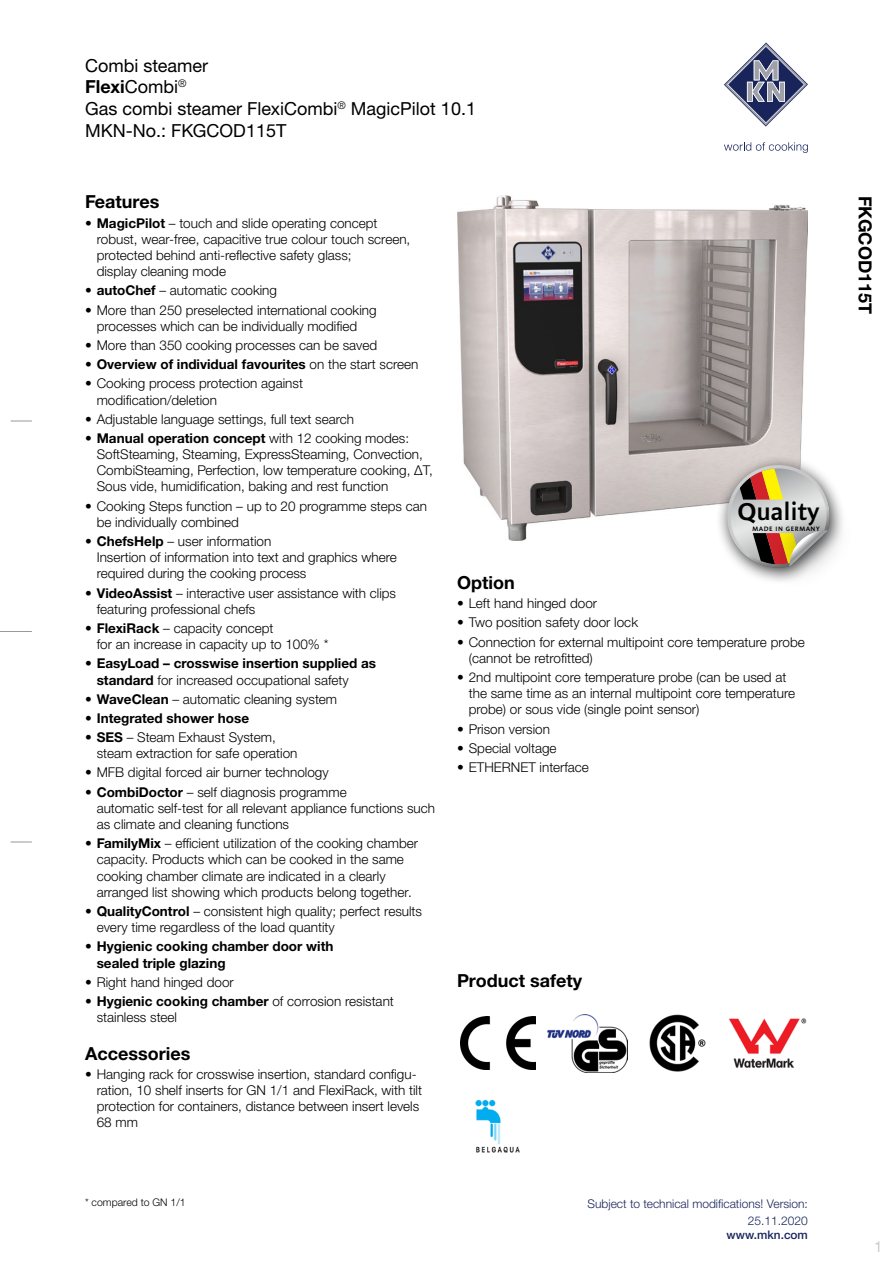
<style>
.page{position:relative;width:893px;height:1263px;background:#fff}
.page>*{position:absolute;margin:0;border:0;box-sizing:border-box;transform-origin:0 0}
.t1{font:500 23.7px "Alinea Sans";color:#000}
.t2{font:18px/21.6px "Helvetica Neue LTW1 G";color:#000}
.t3{font:700 18px "Helvetica Neue LTW1 G";color:#000}
.t4{font:15px "Helvetica Neue LTW1 G";color:#c3cccf}
.t5{font:300 13.5px/16.2px "Helvetica Neue LTW1 G";color:#000}
.t6{font:700 13.5px/16.2px "Helvetica Neue LTW1 G";color:#000}
.t7{font:300 12px/16.5px "Helvetica Neue LTW1 G";color:#19255a;text-align:right}
.t8{font:500 11.85px "Helvetica Neue LTW1 G";color:#19255a}
.t9{font:300 10.5px "Helvetica Neue LTW1 G";color:#000}
.t10{font:500 6.15px "Alinea Sans";letter-spacing:.1em;color:#000}
.s1{font-weight:700}
.s2{font-weight:300}
</style>
<div class="page">
<svg style="left:11px;top:421px;width:21px;height:1px"></svg>
<hr style="left:0;top:631px;width:32px;height:1px;background:#999">
<svg style="left:11px;top:842px;width:21px;height:1px"></svg>
<svg style="left:724px;top:43px;width:84px;height:84px"></svg>
<svg style="left:724px;top:142px;width:84px;height:11px"></svg>
<img style="left:457px;top:196px;width:351px;height:345px">
<img style="left:460px;top:1016px;width:75px;height:54px">
<img style="left:548px;top:1014px;width:80px;height:58px">
<img style="left:649px;top:1014px;width:57px;height:58px">
<img style="left:729px;top:1018px;width:78px;height:50px">
<img style="left:475px;top:1099px;width:45px;height:54px">
<div style="left:715px;top:455px;width:131px;height:130px;background:#000;opacity:.75"></div>
<div style="left:716px;top:454px;width:115px;height:93px;background:#fff;opacity:.6"></div>
<div style="left:725px;top:481px;width:116px;height:87px;background:#000;opacity:.35"></div>
<div style="left:767px;top:504px;width:88px;height:86px;background:#000;opacity:.75"></div>
<svg style="left:727px;top:465px;width:103px;height:103px;background:#c0b3a5"></svg>
<h2 class="t2" style="left:85px;top:54px;width:392px">Combi steamer<br><span class="s1">Flexi</span>Combi<sup>®<br></sup>Gas combi steamer FlexiCombi<sup>®</sup> MagicPilot 10.1<br>MKN-No.: FKGCOD115T</h2>
<h2 class="t3" style="left:85px;top:191px;width:76px">Features</h2>
<p class="t5" style="left:97px;top:215px;width:315px;text-indent:-12px">• <span class="s1">MagicPilot</span> – touch and slide operating concept robust, wear-free, capacitive true colour touch screen, protected behind anti-reflective safety glass;<br>display cleaning mode</p>
<p class="t5" style="left:85px;top:282px;width:193px">• <span class="s1">autoChef</span> – automatic cooking</p>
<p class="t5" style="left:85px;top:302px;width:293px;text-align:center">• More than 250 preselected international cooking processes which can be individually modified</p>
<p class="t5" style="left:85px;top:337px;width:294px">• More than 350 cooking processes can be saved</p>
<p class="t6" style="left:85px;top:356px;width:335px"><span class="s2">•</span> Overview of individual favourites <span class="s2">on the start screen</span></p>
<p class="t5" style="left:97px;top:375px;width:208px;text-indent:-12px">• Cooking process protection against modification/deletion</p>
<p class="t5" style="left:85px;top:411px;width:270px">• Adjustable language settings, full text search</p>
<p class="t5" style="left:97px;top:430px;width:338px;text-indent:-12px">• <span class="s1">Manual operation concept</span> with 12 cooking modes:<br>SoftSteaming, Steaming, ExpressSteaming, Convection, CombiSteaming, Perfection, low temperature cooking, ΔT, Sous vide, humidification, baking and rest function</p>
<p class="t5" style="left:97px;top:498px;width:332px;text-indent:-12px">• Cooking Steps function – up to 20 programme steps can be individually combined</p>
<p class="t5" style="left:97px;top:533px;width:302px;text-indent:-12px">• <span class="s1">ChefsHelp</span> – user information<br>Insertion of information into text and graphics where required during the cooking process</p>
<p class="t5" style="left:97px;top:585px;width:301px;text-indent:-12px">• <span class="s1">VideoAssist</span> – interactive user assistance with clips featuring professional chefs</p>
<p class="t5" style="left:97px;top:620px;width:233px;text-indent:-12px">• <span class="s1">FlexiRack</span> – capacity concept<br>for an increase in capacity up to 100% *</p>
<p class="t6" style="left:97px;top:655px;width:281px;text-indent:-12px"><span class="s2">•</span> EasyLoad – crosswise insertion supplied as standard <span class="s2">for increased occupational safety</span></p>
<p class="t5" style="left:85px;top:691px;width:254px">• <span class="s1">WaveClean</span> – automatic cleaning system</p>
<p class="t6" style="left:85px;top:710px;width:166px"><span class="s2">•</span> Integrated shower hose</p>
<p class="t5" style="left:97px;top:729px;width:202px;text-indent:-12px">• <span class="s1">SES</span> – Steam Exhaust System, steam extraction for safe operation</p>
<p class="t5" style="left:85px;top:764px;width:245px">• MFB digital forced air burner technology</p>
<p class="t5" style="left:97px;top:784px;width:340px;text-indent:-12px">• <span class="s1">CombiDoctor</span> – self diagnosis programme<br>automatic self-test for all relevant appliance functions such as climate and cleaning functions</p>
<p class="t5" style="left:97px;top:835px;width:323px;text-indent:-12px">• <span class="s1">FamilyMix</span> – efficient utilization of the cooking chamber capacity. Products which can be cooked in the same cooking chamber climate are indicated in a clearly arranged list showing which products belong together.</p>
<p class="t5" style="left:97px;top:903px;width:327px;text-indent:-12px">• <span class="s1">QualityControl</span> – consistent high quality; perfect results every time regardless of the load quantity</p>
<p class="t6" style="left:97px;top:938px;width:238px;text-indent:-12px"><span class="s2">•</span> Hygienic cooking chamber door with sealed triple glazing</p>
<p class="t5" style="left:85px;top:974px;width:150px">• Right hand hinged door</p>
<p class="t5" style="left:97px;top:993px;width:299px;text-indent:-12px">• <span class="s1">Hygienic cooking chamber</span> of corrosion resistant stainless steel</p>
<h2 class="t3" style="left:85px;top:1042px;width:107px">Accessories</h2>
<p class="t5" style="left:97px;top:1066px;width:327px;text-indent:-12px">• Hanging rack for crosswise insertion, standard configu&shy;ration, 10 shelf inserts for GN 1/1 and FlexiRack, with tilt protection for containers, distance between insert levels 68 mm</p>
<h1 class="t1" style="left:737px;top:497px;width:84px">QUALITY</h1>
<p class="t10" style="left:753px;top:525px;width:69px">MADE IN GERMANY</p>
<h2 class="t3" style="left:457px;top:571px;width:59px">Option</h2>
<p class="t5" style="left:457px;top:595px;width:141px">• Left hand hinged door</p>
<p class="t5" style="left:457px;top:614px;width:182px">• Two position safety door lock</p>
<p class="t5" style="left:469px;top:634px;width:337px;text-indent:-12px">• Connection for external multipoint core temperature probe (cannot be retrofitted)</p>
<p class="t5" style="left:469px;top:669px;width:328px;text-indent:-12px">• 2nd multipoint core temperature probe (can be used at the same time as an internal multipoint core temperature probe) or sous vide (single point sensor)</p>
<p class="t5" style="left:457px;top:720px;width:94px">• Prison version</p>
<p class="t5" style="left:457px;top:740px;width:101px">• Special voltage</p>
<p class="t5" style="left:457px;top:759px;width:133px">• ETHERNET interface</p>
<h2 class="t3" style="left:457px;top:970px;width:126px">Product safety</h2>
<p class="t9" style="left:85px;top:1196px;width:102px">* compared to GN 1/1</p>
<p class="t7" style="left:588px;top:1196px;width:222px">Subject to technical modifications! Version:<br>25.11.2020</p>
<p class="t8" style="left:726px;top:1227px;width:83px">www.mkn.com</p>
<h2 class="t3" style="left:876px;top:196px;width:120px;rotate:90deg">FKGCOD115T</h2>
<p class="t4" style="left:874px;top:1237px;width:10px">1</p>
</div>
